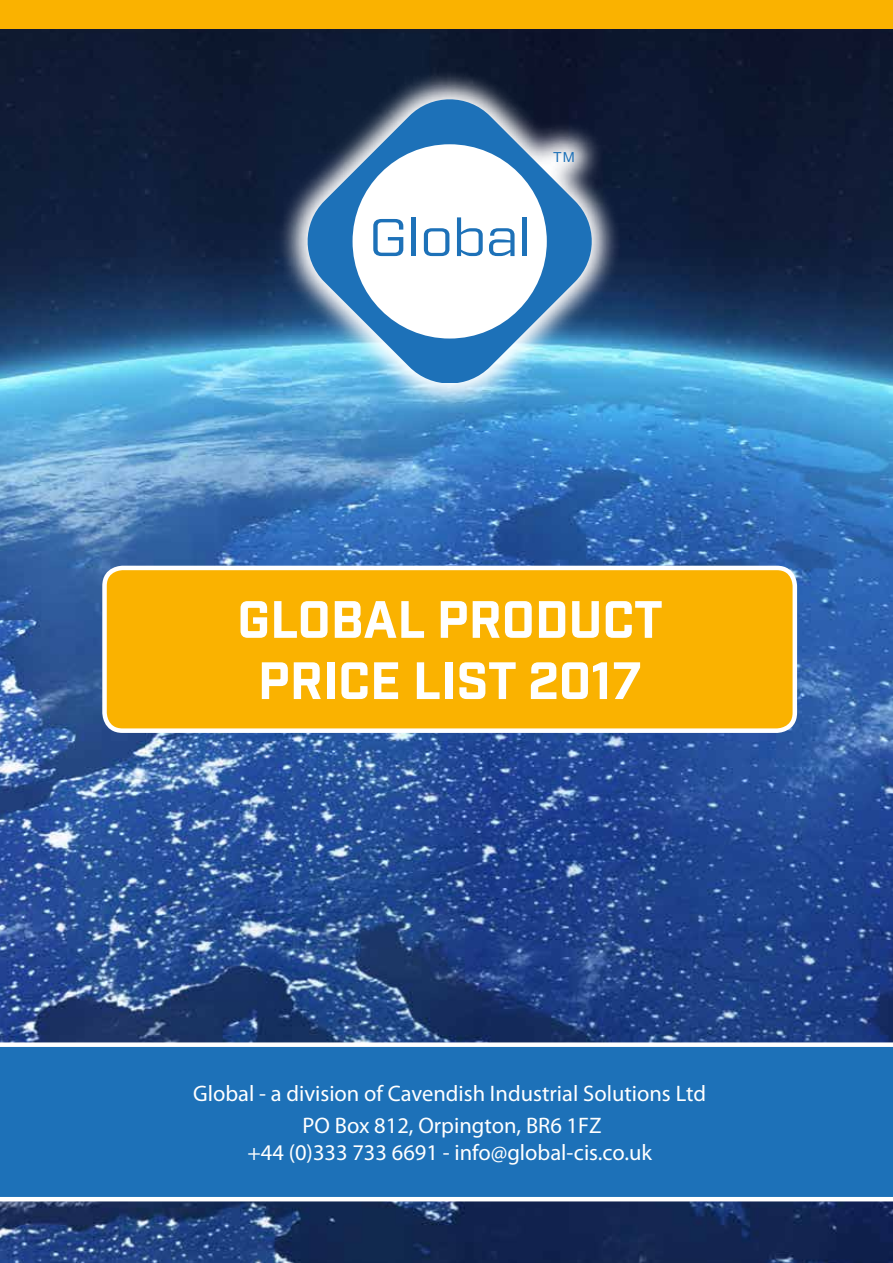
<style>
.page{position:relative;width:893px;height:1263px;background:#fff}
.page>*{position:absolute;margin:0;border:0;box-sizing:border-box;transform-origin:0 0}
.t1{font:51.6px "Industry";letter-spacing:-.02em;color:#1d71b8;scale:1.18 1}
.t2{font:700 51px/61.2px "Industry";color:#fff;text-align:center}
.t3{font:22.5px/31.2px "Myriad Pro";color:#fff;text-align:center}
.t4{font:13.8px "Helvetica Neue";color:#1d71b8}
</style>
<div class="page">
<img style="left:0;top:29px;width:893px;height:1234px">
<svg style="left:278px;top:69px;width:344px;height:344px;background:#396081"></svg>
<svg style="left:308px;top:100px;width:284px;height:283px"></svg>
<div style="left:105px;top:568px;width:690px;height:163px;background:#fab200;border-radius:18px"></div>
<div style="left:102px;top:566px;width:695px;height:167px;border:4px solid #fff;border-radius:18px"></div>
<div style="left:0;top:1042px;width:893px;height:159px;background:#1d71b8"></div>
<div style="left:0;top:0;width:893px;height:29px;background:#fab200"></div>
<h1 class="t1" style="left:368px;top:207px;width:140px">Global</h1>
<p class="t4" style="left:553px;top:147px;width:23px">TM</p>
<h2 class="t2" style="left:237px;top:591px;width:427px">GLOBAL PRODUCT<br>PRICE LIST 2017</h2>
<p class="t3" style="left:193px;top:1078px;width:514px">Global - a division of Cavendish Industrial Solutions Ltd<br>PO Box 812, Orpington, BR6 1FZ</p>
<p class="t3" style="left:247px;top:1136px;width:406px">+44 (0)333 733 6691 - info@global-cis.co.uk</p>
</div>
